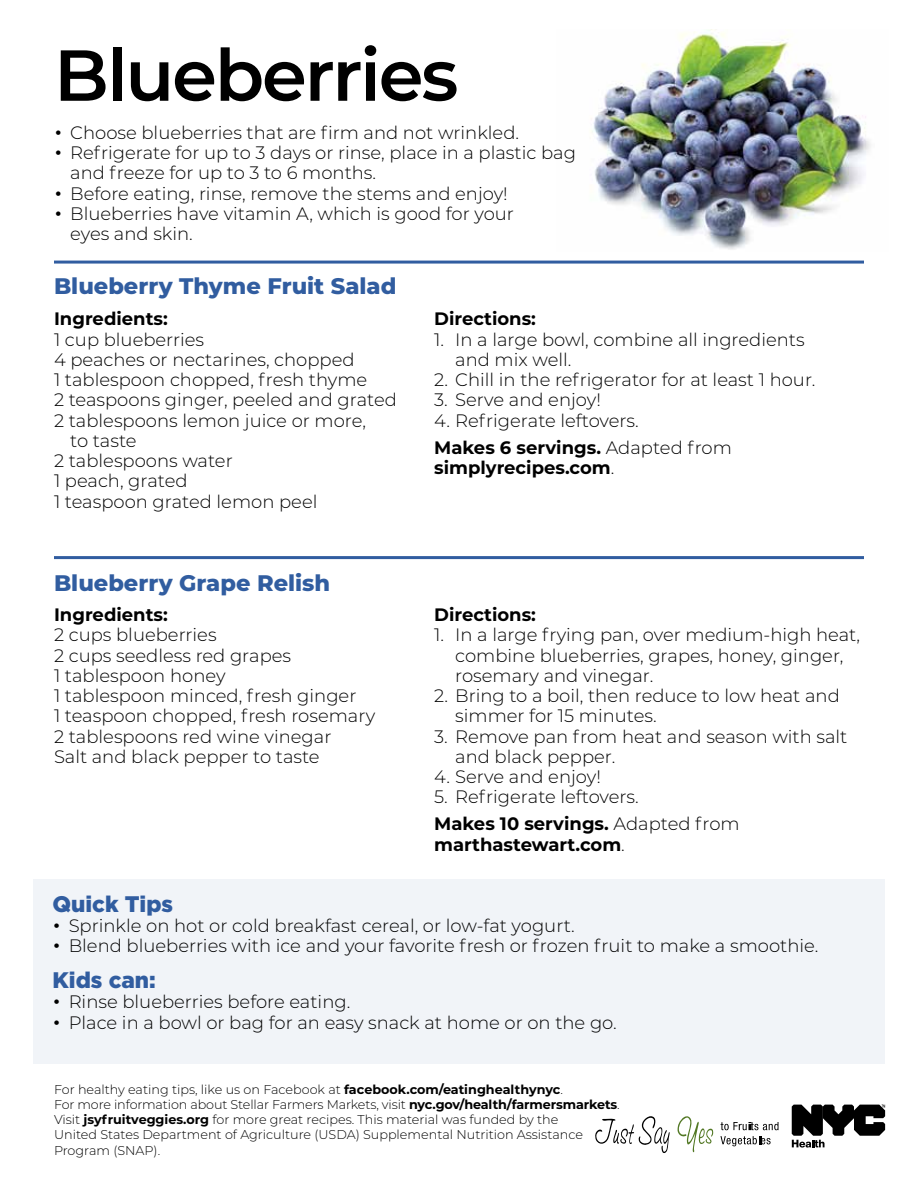
<style>
.page{position:relative;width:918px;height:1188px;background:#fff}
.page>*{position:absolute;margin:0;border:0;box-sizing:border-box;transform-origin:0 0}
.t1{font:600 72px "Montserrat";letter-spacing:-.03em;color:#000}
.t2{font:800 22.5px "Montserrat";color:#315da0}
.t3{font:900 22.5px "Gotham";color:#315da0}
.t4{font:300 18px/20.2px "Montserrat";color:#000}
.t5{font:700 18px "Montserrat";color:#000}
.t6{font:300 12.75px/15.3px "Montserrat";color:#000}
.s1{font-family:"Gotham"}
.s2{font-weight:700}
.s3{font-weight:300}
</style>
<div class="page">
<img style="left:591px;top:29px;width:280px;height:221px">
<div style="left:33px;top:879px;width:852px;height:185px;background:#f1f4f8"></div>
<hr style="left:54px;top:556px;width:810px;height:3px;background:#315da0">
<hr style="left:54px;top:261px;width:810px;height:3px;background:#315da0">
<svg style="left:792px;top:1105px;width:93px;height:43px"></svg>
<svg style="left:721px;top:1122px;width:58px;height:8px"></svg>
<svg style="left:720px;top:1136px;width:51px;height:10px"></svg>
<svg style="left:595px;top:1116px;width:75px;height:37px"></svg>
<svg style="left:677px;top:1116px;width:36px;height:36px"></svg>
<h1 class="t1" style="left:54px;top:24px;width:406px">Blueberries</h1>
<p class="t4" style="left:54px;top:122px;width:467px"><span class="s1">•</span> Choose blueberries that are firm and not wrinkled.</p>
<p class="t4" style="left:70px;top:142px;width:507px;text-indent:-16px"><span class="s1">•</span> Refrigerate for up to 3 days or rinse, place in a plastic bag and freeze for up to 3 to 6 months.</p>
<p class="t4" style="left:54px;top:183px;width:455px"><span class="s1">•</span> Before eating, rinse, remove the stems and enjoy!</p>
<p class="t4" style="left:70px;top:203px;width:445px;text-indent:-16px"><span class="s1">•</span> Blueberries have vitamin A, which is good for your eyes and skin.</p>
<p class="t2" style="left:54px;top:269px;width:344px">Blueberry Thyme Fruit Salad</p>
<p class="t5" style="left:54px;top:306px;width:115px">Ingredients:</p>
<p class="t4" style="left:54px;top:329px;width:152px">1 cup blueberries</p>
<p class="t4" style="left:54px;top:349px;width:302px">4 peaches or nectarines, chopped</p>
<p class="t4" style="left:54px;top:369px;width:315px">1 tablespoon chopped, fresh thyme</p>
<p class="t4" style="left:54px;top:389px;width:344px">2 teaspoons ginger, peeled and grated</p>
<p class="t4" style="left:54px;top:410px;width:314px">2 tablespoons lemon juice or more,</p>
<p class="t4" style="left:70px;top:430px;width:68px">to taste</p>
<p class="t4" style="left:54px;top:450px;width:180px">2 tablespoons water</p>
<p class="t4" style="left:54px;top:470px;width:135px">1 peach, grated</p>
<p class="t4" style="left:54px;top:491px;width:265px">1 teaspoon grated lemon peel</p>
<p class="t2" style="left:54px;top:566px;width:278px">Blueberry Grape Relish</p>
<p class="t5" style="left:54px;top:602px;width:115px">Ingredients:</p>
<p class="t4" style="left:54px;top:624px;width:323px">2 cups blueberries<br>2 cups seedless red grapes<br>1 tablespoon honey<br>1 tablespoon minced, fresh ginger<br>1 teaspoon chopped, fresh rosemary<br>2 tablespoons red wine vinegar<br>Salt and black pepper to taste</p>
<p class="t5" style="left:434px;top:306px;width:103px">Directions:</p>
<p class="t4" style="left:455px;top:329px;width:351px;text-indent:-21px">1. In a large bowl, combine all ingredients and mix well.</p>
<p class="t4" style="left:434px;top:369px;width:383px">2. Chill in the refrigerator for at least 1 hour.</p>
<p class="t4" style="left:434px;top:389px;width:168px">3. Serve and enjoy!</p>
<p class="t4" style="left:434px;top:406px;width:299px;line-height:27px">4. Refrigerate leftovers.<br><span class="s2">Makes 6 servings.</span> Adapted from</p>
<p class="t5" style="left:434px;top:455px;width:182px">simplyrecipes.com<span class="s3">.</span></p>
<p class="t5" style="left:434px;top:602px;width:103px">Directions:</p>
<p class="t4" style="left:455px;top:624px;width:407px;text-indent:-21px">1. In a large frying pan, over medium-high heat, combine blueberries, grapes, honey, ginger, rosemary and vinegar.</p>
<p class="t4" style="left:455px;top:685px;width:386px;text-indent:-21px">2. Bring to a boil, then reduce to low heat and simmer for 15 minutes.</p>
<p class="t4" style="left:455px;top:726px;width:394px;text-indent:-21px">3. Remove pan from heat and season with salt and black pepper.</p>
<p class="t4" style="left:434px;top:766px;width:168px">4. Serve and enjoy!</p>
<p class="t4" style="left:434px;top:783px;width:307px;line-height:27px">5. Refrigerate leftovers.<br><span class="s2">Makes 10 servings.</span> Adapted from</p>
<p class="t5" style="left:434px;top:831px;width:192px">marthastewart.com<span class="s3">.</span></p>
<p class="t3" style="left:52px;top:888px;width:122px">Quick Tips</p>
<p class="t4" style="left:52px;top:915px;width:524px"><span class="s1">•</span> Sprinkle on hot or cold breakfast cereal, or low-fat yogurt.</p>
<p class="t4" style="left:52px;top:935px;width:768px"><span class="s1">•</span> Blend blueberries with ice and your favorite fresh or frozen fruit to make a smoothie.</p>
<p class="t3" style="left:52px;top:965px;width:105px">Kids can:</p>
<p class="t4" style="left:52px;top:991px;width:299px"><span class="s1">•</span> Rinse blueberries before eating.</p>
<p class="t4" style="left:52px;top:1012px;width:566px"><span class="s1">•</span> Place in a bowl or bag for an easy snack at home or on the go.</p>
<p class="t6" style="left:54px;top:1081px;width:567px">For healthy eating tips, like us on Facebook at <span class="s2">facebook.com/eatinghealthynyc</span>.<br>For more information about Stellar Farmers Markets, visit <span class="s2">nyc.gov/health/farmersmarkets</span>.<br>Visit <span class="s2">jsyfruitveggies.org</span> for more great recipes. This material was funded by the<br>United States Department of Agriculture (USDA) Supplemental Nutrition Assistance Program (SNAP).</p>
</div>
